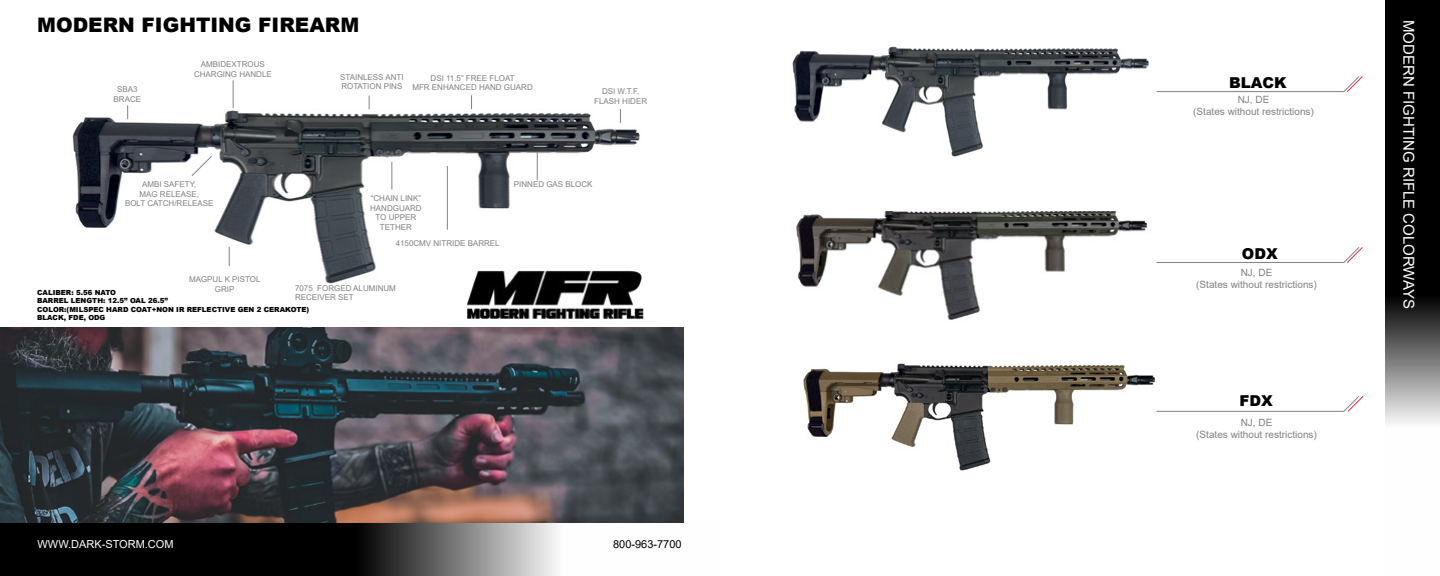
<style>
.page{position:relative;width:1440px;height:576px;background:#fff}
.page>*{position:absolute;margin:0;border:0;box-sizing:border-box;transform-origin:0 0}
.t1{font:900 20px "Arial";color:#000}
.t2{font:15px "Arial";color:#fff}
.t3{font:900 15px "Arial";color:#000}
.t4{font:11px "Arial";color:#fff}
.t5{font:11px "Arial";color:#000}
.t6{font:10px/12px "Arial";color:#808285;text-align:center}
.t7{font:8px/9.6px "Arial";color:#808285;text-align:center}
.t8{font:900 7px/8.4px "Arial";color:#000}
</style>
<div class="page">
<img style="left:72px;top:100px;width:568px;height:184px">
<svg style="left:620px;top:109px;width:1px;height:14px"></svg>
<svg style="left:229px;top:247px;width:1px;height:19px"></svg>
<svg style="left:537px;top:152px;width:1px;height:28px"></svg>
<svg style="left:127px;top:105px;width:1px;height:14px"></svg>
<svg style="left:369px;top:96px;width:1px;height:13px"></svg>
<svg style="left:233px;top:80px;width:1px;height:28px"></svg>
<svg style="left:471px;top:95px;width:1px;height:14px"></svg>
<svg style="left:191px;top:156px;width:21px;height:21px"></svg>
<svg style="left:0;top:523px;width:557px;height:53px;background:#2c2c2c"></svg>
<img style="left:454px;top:269px;width:190px;height:50px">
<svg style="left:392px;top:162px;width:1px;height:28px"></svg>
<hr style="left:447px;top:166px;width:1px;height:64px;background:#808285">
<svg style="left:1385px;top:0;width:55px;height:424px;background:#252525"></svg>
<img style="left:792px;top:46px;width:357px;height:111px">
<img style="left:796px;top:212px;width:352px;height:108px">
<img style="left:803px;top:362px;width:354px;height:109px">
<hr style="left:1157px;top:91px;width:187px;height:1px;background:#808285">
<hr style="left:1157px;top:262px;width:187px;height:1px;background:#808285">
<hr style="left:1157px;top:411px;width:187px;height:1px;background:#808285">
<svg style="left:1344px;top:76px;width:19px;height:16px"></svg>
<svg style="left:1344px;top:247px;width:19px;height:16px"></svg>
<svg style="left:1343px;top:396px;width:21px;height:16px"></svg>
<img style="left:0;top:327px;width:684px;height:196px">
<h1 class="t1" style="left:37px;top:10px;width:324px">MODERN FIGHTING FIREARM</h1>
<p class="t7" style="left:114px;top:85px;width:29px">SBA3<br>BRACE</p>
<p class="t7" style="left:194px;top:59px;width:79px">AMBIDEXTROUS<br>CHARGING HANDLE</p>
<p class="t7" style="left:340px;top:72px;width:65px;text-align:left">STAINLESS ANTI<br>ROTATION PINS</p>
<p class="t7" style="left:412px;top:73px;width:122px">DSI 11.5” FREE FLOAT<br>MFR ENHANCED HAND GUARD</p>
<p class="t7" style="left:594px;top:87px;width:54px">DSI W.T.F,<br>FLASH HIDER</p>
<p class="t7" style="left:125px;top:179px;width:90px">AMBI SAFETY,<br>MAG RELEASE,<br>BOLT CATCH/RELEASE</p>
<p class="t7" style="left:370px;top:193px;width:53px">“CHAIN LINK”<br>HANDGUARD<br>TO UPPER<br>TETHER</p>
<p class="t7" style="left:396px;top:239px;width:106px">4150CMV NITRIDE BARREL</p>
<p class="t7" style="left:189px;top:274px;width:73px">MAGPUL K PISTOL<br>GRIP</p>
<p class="t7" style="left:295px;top:283px;width:102px;text-align:left">7075 FORGED ALUMINUM<br>RECEIVER SET</p>
<p class="t8" style="left:37px;top:288px;width:274px">CALIBER: 5.56 NATO<br>BARREL LENGTH: 12.5” OAL 26.5”<br>COLOR:(MILSPEC HARD COAT+NON IR REFLECTIVE GEN 2 CERAKOTE)<br>BLACK, FDE, ODG</p>
<p class="t7" style="left:514px;top:179px;width:80px">PINNED GAS BLOCK</p>
<h3 class="t4" style="left:38px;top:536px;width:138px">WWW.DARK-STORM.COM</h3>
<h3 class="t5" style="left:613px;top:536px;width:70px">800-963-7700</h3>
<h2 class="t3" style="left:1229px;top:71px;width:59px">BLACK</h2>
<p class="t6" style="left:1193px;top:93px;width:122px">NJ, DE<br>(States without restrictions)</p>
<h2 class="t3" style="left:1242px;top:243px;width:37px">ODX</h2>
<p class="t6" style="left:1196px;top:266px;width:122px">NJ, DE<br>(States without restrictions)</p>
<h2 class="t3" style="left:1239px;top:389px;width:35px">FDX</h2>
<p class="t6" style="left:1196px;top:416px;width:122px">NJ, DE<br>(States without restrictions)</p>
<h2 class="t2" style="left:1419px;top:20px;width:290px;rotate:90deg">MODERN FIGHTING RIFLE COLORWAYS</h2>
</div>
